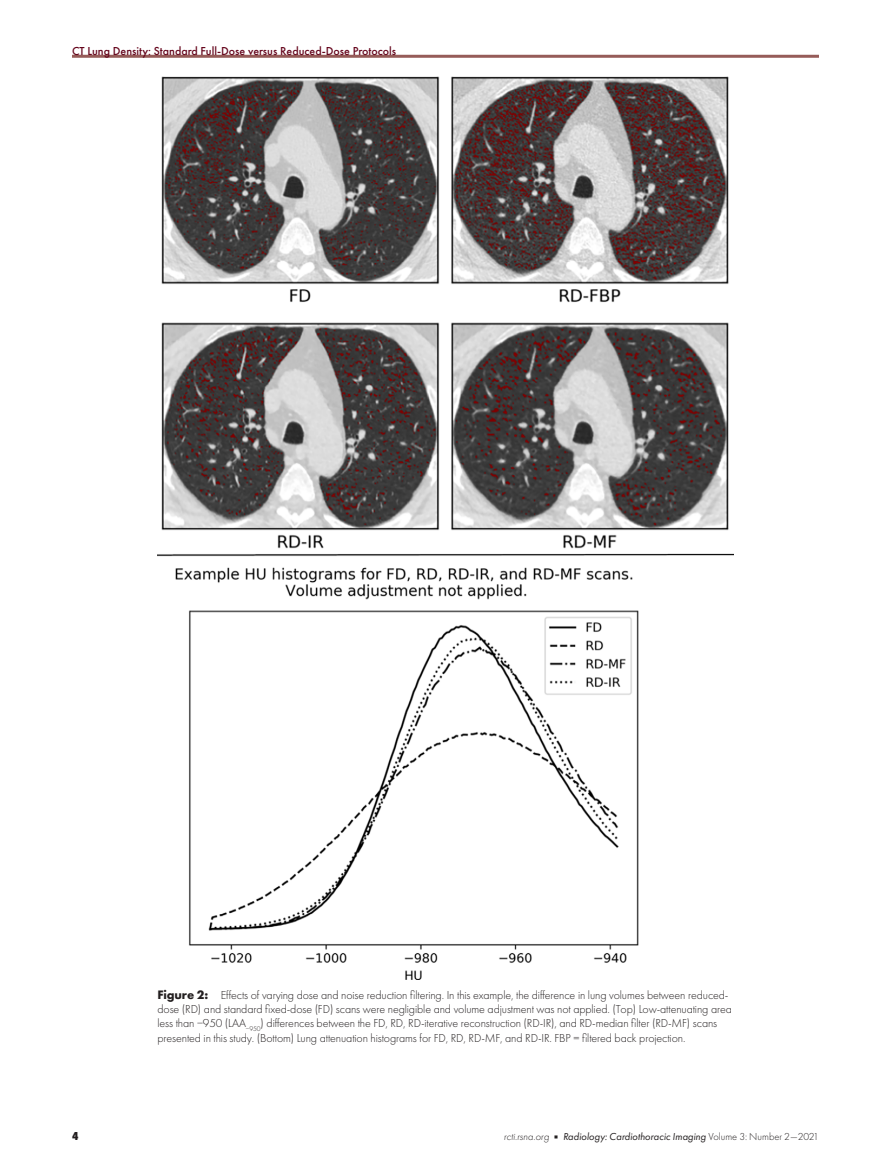
<style>
.page{position:relative;width:891px;height:1175px;background:#fff}
.page>*{position:absolute;margin:0;border:0;box-sizing:border-box;transform-origin:0 0}
.t1{font:300 12px/14.4px "Futura PT";letter-spacing:-.01em;color:#231f20}
.t2{font:500 12px "Futura PT";color:#65051c}
.t3{font:800 12px "Futura PT Cond";color:#231f20}
.t4{font:italic 10.5px "Futura PT";color:#231f20}
.s1{font-weight:700;font-size:12.75px}
.s2{font-weight:300}
.s3{font-family:"Universal Newswith Comm Pi";font-style:normal;font-size:6px}
.s4{font-weight:300;font-style:normal}
</style>
<div class="page">
<hr style="left:72px;top:55px;width:747px;height:3px;background:#965c59">
<img style="left:158px;top:76px;width:575px;height:903px">
<p class="t2" style="left:72px;top:43px;width:326px">CT Lung Density: Standard Full-Dose versus Reduced-Dose Protocols</p>
<p class="t1" style="left:158px;top:987px;width:576px"><span class="s1">Figure 2:</span> Effects of varying dose and noise reduction filtering. In this example, the difference in lung volumes between reduced&shy;dose (RD) and standard fixed-dose (FD) scans were negligible and volume adjustment was not applied. (Top) Low-attenuating area less than −950 (LAA<sub>−950</sub>) differences between the FD, RD, RD-iterative reconstruction (RD-IR), and RD-median filter (RD-MF) scans presented in this study. (Bottom) Lung attenuation histograms for FD, RD, RD-MF, and RD-IR. FBP = filtered back projection.</p>
<p class="t3" style="left:72px;top:1128px;width:8px">4</p>
<p class="t4" style="left:504px;top:1130px;width:317px"><span class="s2">rcti.rsna.org</span> <span class="s3">n</span> Radiology: Cardiothoracic Imaging <span class="s4">Volume 3: Number 2—2021</span></p>
</div>
